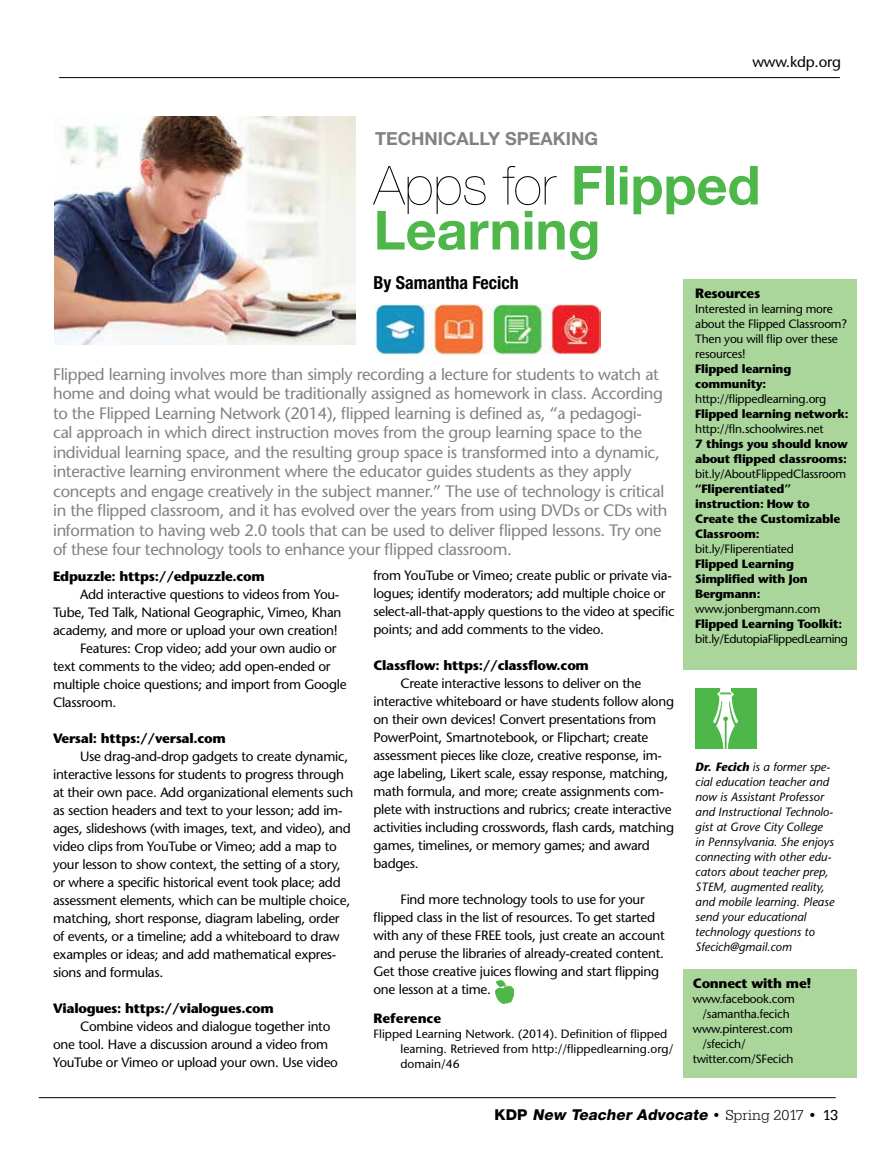
<style>
.page{position:relative;width:891px;height:1161px;background:#fff}
.page>*{position:absolute;margin:0;border:0;box-sizing:border-box;transform-origin:0 0}
.t1{font:700 54px/45px "Helvetica Neue";color:#4eb749}
.t2{font:700 18px "Helvetica Neue LT Std";color:#808285}
.t3{font:700 condensed 18px "Helvetica Neue LT Std";color:#000}
.t4{font:500 16.5px/19.5px "Stone Sans Std";letter-spacing:-.02em;color:#808285}
.t5{font:italic 800 15px "Helvetica Neue";color:#000}
.t6{font:500 15px "Stone Sans Std";letter-spacing:-.01em;color:#000}
.t7{font:500 13.5px/18px "Stone Sans Std";letter-spacing:-.02em;color:#000}
.t8{font:700 13.5px "Stone Sans Std";letter-spacing:-.02em;color:#000}
.t9{font:700 13.5px "Stone Sans Std";color:#000}
.t10{font:500 12px/15px "Stone Sans Std";letter-spacing:-.02em;color:#000}
.t11{font:italic 500 12px/15px "Stone Sans Std";color:#000}
.t12{font:700 12px/15px "Stone Sans Std";letter-spacing:-.02em;color:#000}
.t13{font:500 12px/15px "Stone Sans Std";color:#000}
.s1{font-weight:200;color:#000}
.s2{font-weight:700}
.s3{font-style:normal}
.s4{font-family:"URW Egyptienne T Ligh";font-weight:400;font-style:normal}
.s5{font-family:"URW Egyptienne T";font-weight:400;font-style:normal}
</style>
<div class="page">
<div style="left:684px;top:969px;width:173px;height:108px;background:#aad69c"></div>
<div style="left:684px;top:279px;width:173px;height:390px;background:#aad69c"></div>
<img style="left:496px;top:980px;width:18px;height:23px">
<div style="left:695px;top:688px;width:61px;height:61px;background:#4eb749"></div>
<img style="left:713px;top:688px;width:25px;height:60px">
<hr style="left:59px;top:77px;width:781px;height:1px;background:#000">
<hr style="left:39px;top:1097px;width:797px;height:1px;background:#000">
<img style="left:54px;top:116px;width:302px;height:229px">
<img style="left:375px;top:304px;width:226px;height:50px">
<h2 class="t2" style="left:375px;top:128px;width:225px">TECHNICALLY SPEAKING</h2>
<p class="t6" style="left:752px;top:53px;width:90px">www.kdp.org</p>
<h1 class="t1" style="left:374px;top:164px;width:388px"><span class="s1">Apps for</span> Flipped<br>Learning</h1>
<h2 class="t3" style="left:374px;top:272px;width:147px">By Samantha Fecich</h2>
<p class="t8" style="left:695px;top:285px;width:67px">Resources</p>
<p class="t10" style="left:695px;top:301px;width:153px">Interested in learning more about the Flipped Classroom?<br>Then you will flip over these resources!</p>
<p class="t12" style="left:695px;top:361px;width:98px">Flipped learning community:</p>
<p class="t10" style="left:695px;top:391px;width:133px">http://flippedlearning.org</p>
<p class="t12" style="left:695px;top:406px;width:155px">Flipped learning network:</p>
<p class="t10" style="left:695px;top:421px;width:130px">http://fln.schoolwires.net</p>
<p class="t12" style="left:695px;top:436px;width:154px">7 things you should know about flipped classrooms:</p>
<p class="t10" style="left:695px;top:466px;width:153px">bit.ly/AboutFlippedClassroom</p>
<p class="t12" style="left:695px;top:481px;width:147px">“Fliperentiated” instruction: How to<br>Create the Customizable<br>Classroom:</p>
<p class="t10" style="left:695px;top:541px;width:100px">bit.ly/Fliperentiated</p>
<p class="t12" style="left:695px;top:556px;width:114px">Flipped Learning<br>Simplified with Jon<br>Bergmann:</p>
<p class="t10" style="left:695px;top:601px;width:127px">www.jonbergmann.com</p>
<p class="t12" style="left:695px;top:616px;width:149px">Flipped Learning Toolkit:</p>
<p class="t10" style="left:695px;top:631px;width:154px">bit.ly/EdutopiaFlippedLearning</p>
<p class="t4" style="left:53px;top:364px;width:616px">Flipped learning involves more than simply recording a lecture for students to watch at home and doing what would be traditionally assigned as homework in class. According to the Flipped Learning Network (2014), flipped learning is defined as, “a pedagogi-<br>cal approach in which direct instruction moves from the group learning space to the individual learning space, and the resulting group space is transformed into a dynamic, interactive learning environment where the educator guides students as they apply concepts and engage creatively in the subject manner.” The use of technology is critical in the flipped classroom, and it has evolved over the years from using DVDs or CDs with information to having web 2.0 tools that can be used to deliver flipped lessons. Try one of these four technology tools to enhance your flipped classroom.</p>
<p class="t8" style="left:53px;top:569px;width:213px">Edpuzzle: https://edpuzzle.com</p>
<p class="t7" style="left:80px;top:586px;width:261px">Add interactive questions to videos from You-</p>
<p class="t7" style="left:53px;top:604px;width:290px">Tube, Ted Talk, National Geographic, Vimeo, Khan</p>
<p class="t7" style="left:53px;top:622px;width:286px">academy, and more or upload your own creation!</p>
<p class="t7" style="left:80px;top:640px;width:258px">Features: Crop video; add your own audio or</p>
<p class="t7" style="left:53px;top:658px;width:279px">text comments to the video; add open-ended or</p>
<p class="t7" style="left:53px;top:676px;width:295px">multiple choice questions; and import from Google</p>
<p class="t7" style="left:53px;top:694px;width:65px">Classroom.</p>
<p class="t8" style="left:53px;top:731px;width:174px">Versal: https://versal.com</p>
<p class="t7" style="left:53px;top:748px;width:302px;text-indent:27px">Use drag-and-drop gadgets to create dynamic, interactive lessons for students to progress through at their own pace. Add organizational elements such as section headers and text to your lesson; add im&shy;ages, slideshows (with images, text, and video), and video clips from YouTube or Vimeo; add a map to your lesson to show context, the setting of a story, or where a specific historical event took place; add assessment elements, which can be multiple choice, matching, short response, diagram labeling, order of events, or a timeline; add a whiteboard to draw examples or ideas; and add mathematical expres&shy;sions and formulas.</p>
<p class="t8" style="left:53px;top:1001px;width:222px">Vialogues: https://vialogues.com</p>
<p class="t7" style="left:53px;top:1018px;width:286px;text-indent:27px">Combine videos and dialogue together into one tool. Have a discussion around a video from<br>YouTube or Vimeo or upload your own. Use video</p>
<p class="t7" style="left:374px;top:567px;width:303px">from YouTube or Vimeo; create public or private via&shy;logues; identify moderators; add multiple choice or select-all-that-apply questions to the video at specific points; and add comments to the video.</p>
<p class="t8" style="left:374px;top:657px;width:217px">Classflow: https://classflow.com</p>
<p class="t7" style="left:374px;top:674px;width:302px;text-indent:27px">Create interactive lessons to deliver on the interactive whiteboard or have students follow along on their own devices! Convert presentations from PowerPoint, Smartnotebook, or Flipchart; create assessment pieces like cloze, creative response, im&shy;age labeling, Likert scale, essay response, matching, math formula, and more; create assignments com&shy;plete with instructions and rubrics; create interactive activities including crosswords, flash cards, matching games, timelines, or memory games; and award badges.</p>
<p class="t7" style="left:374px;top:890px;width:293px;text-indent:27px">Find more technology tools to use for your flipped class in the list of resources. To get started with any of these FREE tools, just create an account and peruse the libraries of already-created content.<br>Get those creative juices flowing and start flipping one lesson at a time.</p>
<p class="t9" style="left:374px;top:1010px;width:69px">Reference</p>
<p class="t13" style="left:400px;top:1026px;width:274px;text-indent:-27px">Flipped Learning Network. (2014). Definition of flipped learning. Retrieved from http://flippedlearning.org/ domain/46</p>
<p class="t11" style="left:695px;top:760px;width:140px"><span class="s2">Dr. Fecich</span> is a former spe&shy;cial education teacher and now is Assistant Professor and Instructional Technolo&shy;gist at Grove City College in Pennsylvania. She enjoys connecting with other edu&shy;cators about teacher prep,<br>STEM, augmented reality, and mobile learning. Please send your educational technology questions to<br>Sfecich@gmail.com</p>
<p class="t8" style="left:693px;top:975px;width:120px">Connect with me!</p>
<p class="t10" style="left:693px;top:991px;width:103px">www.facebook.com</p>
<p class="t10" style="left:703px;top:1006px;width:89px">/samantha.fecich</p>
<p class="t10" style="left:693px;top:1021px;width:101px">www.pinterest.com</p>
<p class="t10" style="left:703px;top:1036px;width:45px">/sfecich/</p>
<p class="t10" style="left:693px;top:1051px;width:102px">twitter.com/SFecich</p>
<p class="t5" style="left:494px;top:1105px;width:346px"><span class="s3">K D P</span> New Teacher Advocate <span class="s4">• S p r i n g 2 0 17 •</span> <span class="s5">1 3</span></p>
</div>
